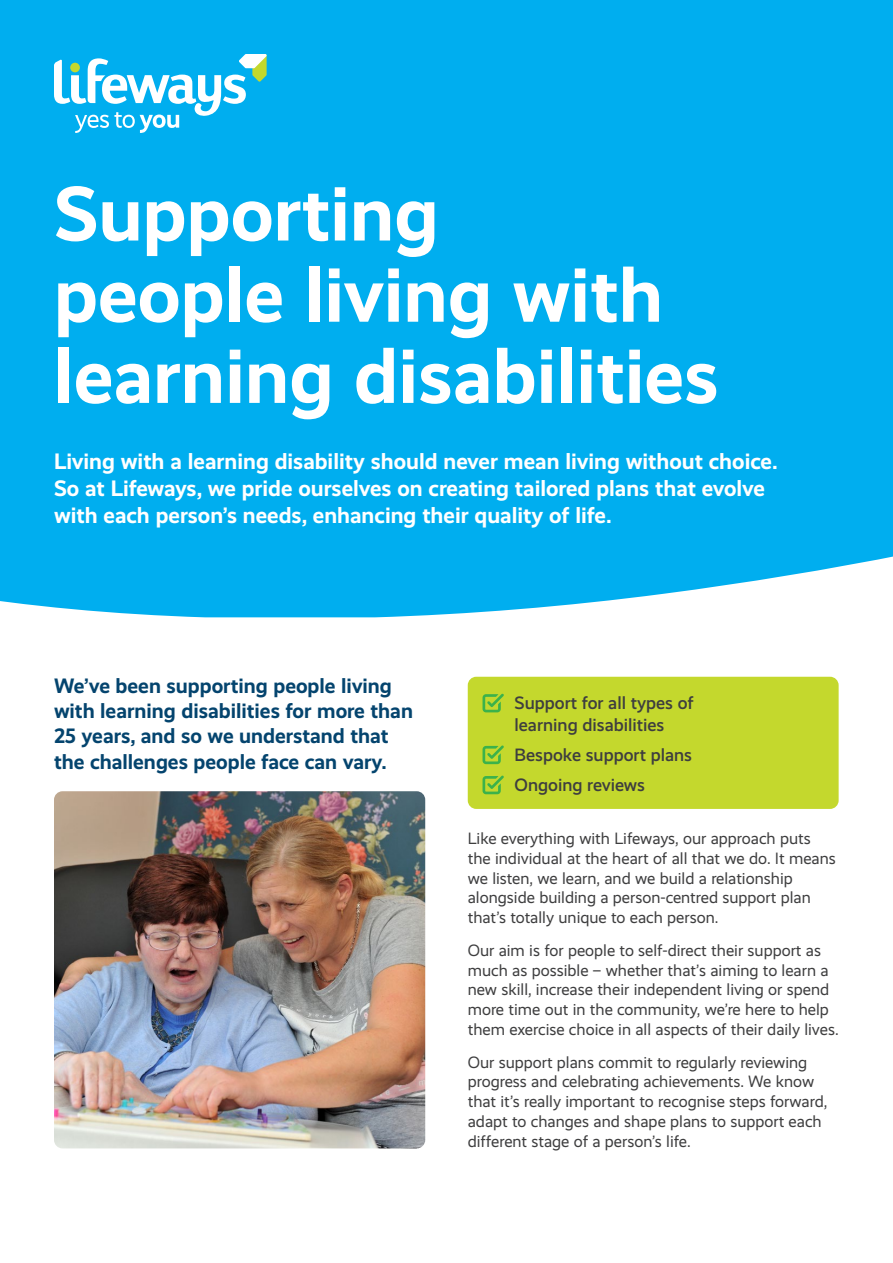
<style>
.page{position:relative;width:893px;height:1263px;background:#fff}
.page>*{position:absolute;margin:0;border:0;box-sizing:border-box;transform-origin:0 0}
.Main_Header{font:700 77.7px/81.2px "Realist";color:#fff}
.Sub_Header_-_Intro_P{font:700 22.5px/27px "Realist";color:#fff}
.Body_Copy{font:700 21px/25.2px "Realist";color:#04446e}
.Body_Copy-2{font:500 18px/21.6px "Realist";color:#3e3e3f}
.Body_Copy-3{font:16.5px/19.8px "Realist";color:#3e3e3f}
</style>
<div class="page">
<div style="left:0;top:0;width:893px;height:617px;background:#00aeef"></div>
<svg style="left:54px;top:54px;width:213px;height:79px"></svg>
<div style="left:468px;top:677px;width:371px;height:132px;background:#c4d82d;border-radius:9px"></div>
<svg style="left:482px;top:694px;width:22px;height:18px"></svg>
<svg style="left:482px;top:745px;width:22px;height:19px"></svg>
<svg style="left:482px;top:775px;width:22px;height:19px"></svg>
<img style="left:54px;top:791px;width:371px;height:357px">
<p class="Main_Header" style="left:54px;top:174px;width:666px">Supporting<br>people living with learning disabilities</p>
<p class="Sub_Header_-_Intro_P" style="left:54px;top:448px;width:725px">Living with a learning disability should never mean living without choice.<br>So at Lifeways, we pride ourselves on creating tailored plans that evolve with each person’s needs, enhancing their quality of life.</p>
<p class="Body_Copy" style="left:54px;top:673px;width:361px">We’ve been supporting people living with learning disabilities for more than 25 years, and so we understand that the challenges people face can vary.</p>
<p class="Body_Copy-2" style="left:514px;top:692px;width:181px">Support for all types of learning disabilities</p>
<p class="Body_Copy-2" style="left:514px;top:744px;width:179px">Bespoke support plans</p>
<p class="Body_Copy-2" style="left:514px;top:774px;width:132px">Ongoing reviews</p>
<p class="Body_Copy-3" style="left:468px;top:828px;width:370px">Like everything with Lifeways, our approach puts the individual at the heart of all that we do. It means we listen, we learn, and we build a relationship alongside building a person-centred support plan that’s totally unique to each person.</p>
<p class="Body_Copy-3" style="left:468px;top:940px;width:372px">Our aim is for people to self-direct their support as much as possible – whether that’s aiming to learn a new skill, increase their independent living or spend more time out in the community, we’re here to help them exercise choice in all aspects of their daily lives.</p>
<p class="Body_Copy-3" style="left:468px;top:1052px;width:361px">Our support plans commit to regularly reviewing progress and celebrating achievements. We know that it’s really important to recognise steps forward, adapt to changes and shape plans to support each different stage of a person’s life.</p>
</div>
